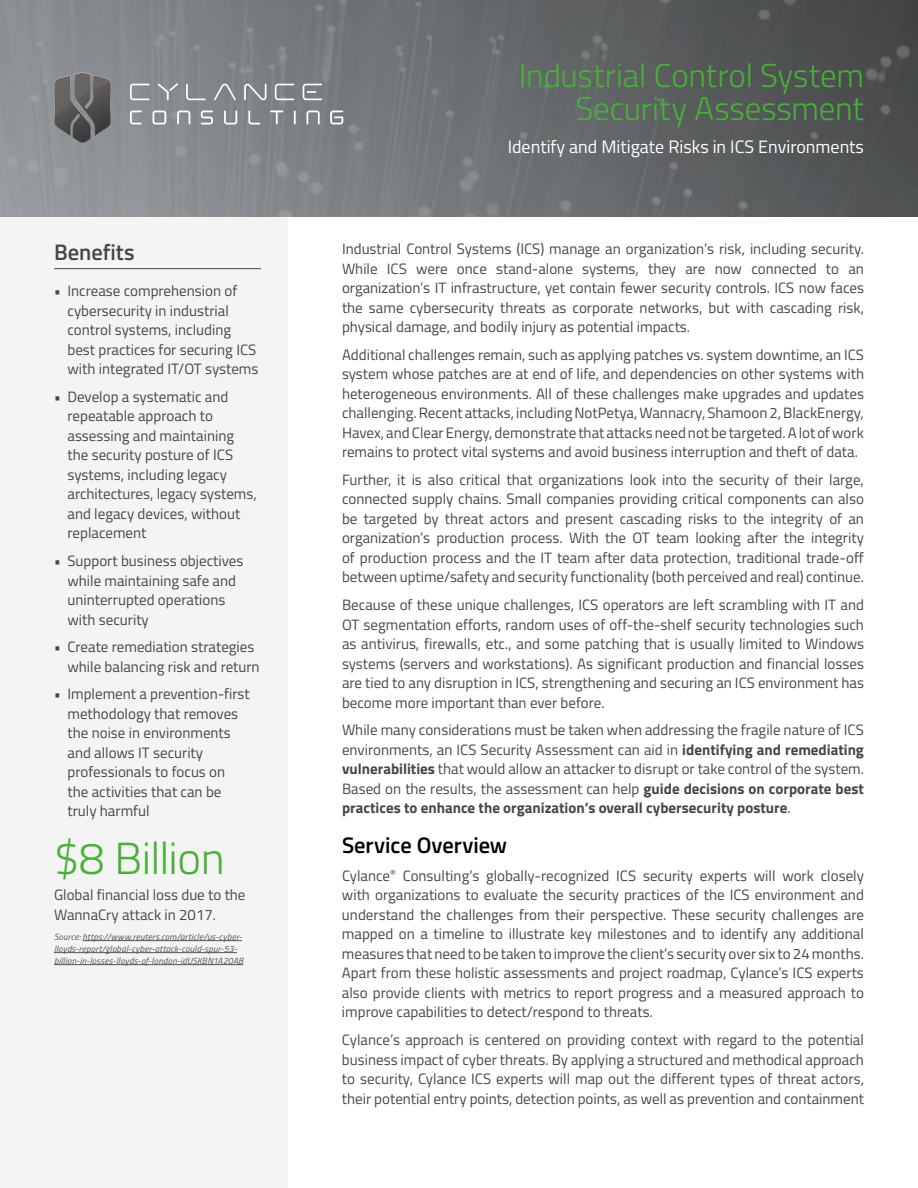
<style>
.page{position:relative;width:918px;height:1188px;background:#fff}
.page>*{position:absolute;margin:0;border:0;box-sizing:border-box;transform-origin:0 0}
.t1{font:300 45px "Titillium";letter-spacing:-.015em;color:#48b037}
.t2{font:300 33px/33px "Titillium";letter-spacing:-.005em;color:#48b037;text-align:right}
.t3{font:600 22.5px "Titillium";letter-spacing:-.005em;color:#000}
.t4{font:600 22.5px "Titillium";color:#474747}
.t5{font:18px "Titillium";color:#fff}
.t6{font:15px/19.5px "Titillium";color:#474747;text-align:justify}
.t7{font:italic 9px/12px "Titillium";letter-spacing:.02em;color:#535454}
.s1{font-weight:700}
</style>
<div class="page">
<div style="left:0;top:0;width:288px;height:1188px;background:#f4f4f4"></div>
<img style="left:0;top:0;width:918px;height:216px">
<svg style="left:244px;top:84px;width:22px;height:16px"></svg>
<svg style="left:130px;top:84px;width:19px;height:16px"></svg>
<svg style="left:186px;top:84px;width:20px;height:16px"></svg>
<svg style="left:275px;top:84px;width:19px;height:16px"></svg>
<svg style="left:303px;top:84px;width:19px;height:16px"></svg>
<svg style="left:158px;top:83px;width:20px;height:17px"></svg>
<svg style="left:214px;top:84px;width:22px;height:16px"></svg>
<svg style="left:130px;top:111px;width:12px;height:13px"></svg>
<svg style="left:153px;top:111px;width:13px;height:13px"></svg>
<svg style="left:177px;top:111px;width:13px;height:13px"></svg>
<svg style="left:201px;top:111px;width:12px;height:13px"></svg>
<svg style="left:224px;top:111px;width:13px;height:13px"></svg>
<svg style="left:248px;top:111px;width:12px;height:13px"></svg>
<svg style="left:270px;top:111px;width:13px;height:13px"></svg>
<svg style="left:294px;top:111px;width:2px;height:13px"></svg>
<svg style="left:307px;top:111px;width:13px;height:13px"></svg>
<svg style="left:330px;top:111px;width:13px;height:13px"></svg>
<svg style="left:55px;top:72px;width:56px;height:71px;background:#676767"></svg>
<hr style="left:54px;top:268px;width:207px;height:1px;background:#474747">
<hr style="left:83px;top:940px;width:159px;height:1px;background:#535454">
<hr style="left:54px;top:952px;width:183px;height:1px;background:#535454">
<hr style="left:54px;top:964px;width:189px;height:1px;background:#535454">
<h3 class="t4" style="left:54px;top:235px;width:82px">Benefits</h3>
<p class="t6" style="left:68px;top:281px;width:192px;text-align:left;text-indent:-14px"><span class="s1">•</span> Increase comprehension of cybersecurity in industrial control systems, including best practices for securing ICS with integrated IT/OT systems</p>
<p class="t6" style="left:68px;top:386px;width:191px;text-align:left;text-indent:-14px"><span class="s1">•</span> Develop a systematic and repeatable approach to assessing and maintaining the security posture of ICS systems, including legacy architectures, legacy systems, and legacy devices, without replacement</p>
<p class="t6" style="left:68px;top:550px;width:177px;text-align:left;text-indent:-14px"><span class="s1">•</span> Support business objectives while maintaining safe and uninterrupted operations with security</p>
<p class="t6" style="left:68px;top:636px;width:194px;text-indent:-14px"><span class="s1">•</span> Create remediation strategies while balancing risk and return</p>
<p class="t6" style="left:68px;top:684px;width:184px;text-align:left;text-indent:-14px"><span class="s1">•</span> Implement a prevention-first methodology that removes the noise in environments and allows IT security professionals to focus on the activities that can be truly harmful</p>
<h1 class="t1" style="left:54px;top:826px;width:172px">$8 Billion</h1>
<p class="t6" style="left:54px;top:884px;width:193px">Global financial loss due to the<br>WannaCry attack in 2017.</p>
<p class="t7" style="left:54px;top:930px;width:191px">Source: https://www.reuters.com/article/us-cyber&shy;lloyds-report/global-cyber-attack-could-spur-53- billion-in-losses-lloyds-of-london-idUSKBN1A20AB</p>
<h2 class="t2" style="left:519px;top:58px;width:347px">Industrial Control System<br>Security Assessment</h2>
<p class="t5" style="left:508px;top:134px;width:358px">Identify and Mitigate Risks in ICS Environments</p>
<p class="t6" style="left:342px;top:239px;width:524px">Industrial Control Systems (ICS) manage an organization’s risk, including security.<br>While ICS were once stand-alone systems, they are now connected to an organization’s IT infrastructure, yet contain fewer security controls. ICS now faces the same cybersecurity threats as corporate networks, but with cascading risk, physical damage, and bodily injury as potential impacts.</p>
<p class="t6" style="left:342px;top:344px;width:524px">Additional challenges remain, such as applying patches vs. system downtime, an ICS system whose patches are at end of life, and dependencies on other systems with heterogeneous environments. All of these challenges make upgrades and updates challenging. Recent attacks, including NotPetya, Wannacry, Shamoon 2, BlackEnergy, Havex, and Clear Energy, demonstrate that attacks need not be targeted. A lot of work remains to protect vital systems and avoid business interruption and theft of data.</p>
<p class="t6" style="left:342px;top:469px;width:524px">Further, it is also critical that organizations look into the security of their large, connected supply chains. Small companies providing critical components can also be targeted by threat actors and present cascading risks to the integrity of an organization’s production process. With the OT team looking after the integrity of production process and the IT team after data protection, traditional trade-off between uptime/safety and security functionality (both perceived and real) continue.</p>
<p class="t6" style="left:342px;top:594px;width:524px">Because of these unique challenges, ICS operators are left scrambling with IT and OT segmentation efforts, random uses of off-the-shelf security technologies such as antivirus, firewalls, etc., and some patching that is usually limited to Windows systems (servers and workstations). As significant production and financial losses are tied to any disruption in ICS, strengthening and securing an ICS environment has become more important than ever before.</p>
<p class="t6" style="left:342px;top:719px;width:524px">While many considerations must be taken when addressing the fragile nature of ICS environments, an ICS Security Assessment can aid in <span class="s1">identifying and remediating vulnerabilities</span> that would allow an attacker to disrupt or take control of the system.<br>Based on the results, the assessment can help <span class="s1">guide decisions on corporate best practices to enhance the organization’s overall cybersecurity posture</span>.</p>
<h3 class="t3" style="left:342px;top:829px;width:167px">Service Overview</h3>
<p class="t6" style="left:342px;top:865px;width:524px">Cylance<sup>®</sup> Consulting’s globally-recognized ICS security experts will work closely with organizations to evaluate the security practices of the ICS environment and understand the challenges from their perspective. These security challenges are mapped on a timeline to illustrate key milestones and to identify any additional measures that need to be taken to improve the client’s security over six to 24 months.<br>Apart from these holistic assessments and project roadmap, Cylance’s ICS experts also provide clients with metrics to report progress and a measured approach to improve capabilities to detect/respond to threats.</p>
<p class="t6" style="left:342px;top:1029px;width:524px">Cylance’s approach is centered on providing context with regard to the potential business impact of cyber threats. By applying a structured and methodical approach to security, Cylance ICS experts will map out the different types of threat actors, their potential entry points, detection points, as well as prevention and containment</p>
</div>
